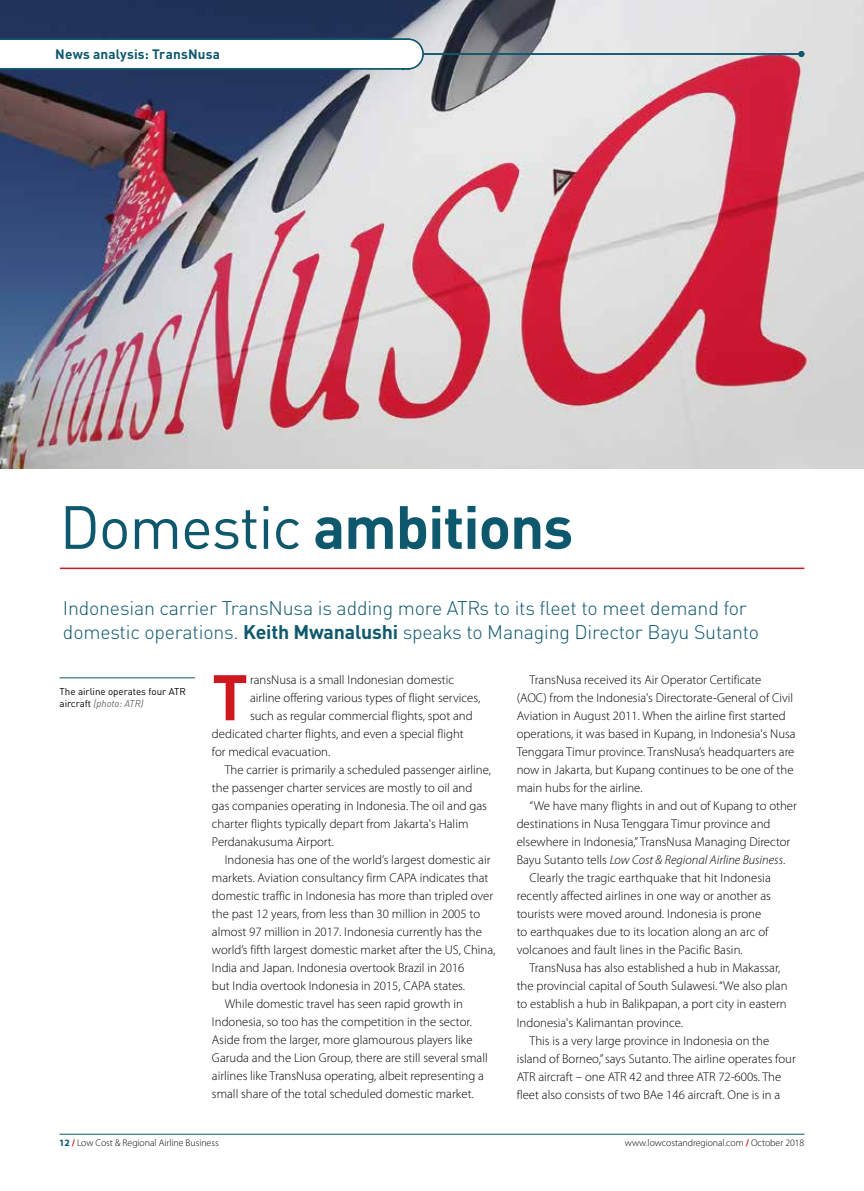
<style>
.page{position:relative;width:864px;height:1191px;background:#fff}
.page>*{position:absolute;margin:0;border:0;box-sizing:border-box;transform-origin:0 0}
.t1{font:700 63.3px "DIN Pro";color:#ce171e}
.t2{font:700 60px "DIN Pro";letter-spacing:-.02em;color:#0e586e}
.t3{font:300 19.5px/24px "DIN Pro";letter-spacing:-.01em;color:#0e586e}
.t4{font:700 13.5px "DIN Pro";letter-spacing:.015em;color:#0e586e}
.t5{font:300 12.75px/18px "Myriad Pro";color:#000}
.t6{font:italic 300 12.75px "Myriad Pro";color:#000}
.t7{font:300 9.75px "Myriad Pro";color:#000}
.t8{font:9.75px/12px "DIN Pro";color:#000}
.s1{font-weight:400}
.s2{font-weight:700}
.s3{font-style:italic;color:#636466}
.s4{font-style:normal}
.s5{font-weight:700;color:#0e586e}
.s6{font-weight:700;color:#ce171e}
</style>
<div class="page">
<img style="left:0;top:0;width:863px;height:469px">
<hr style="left:422px;top:53px;width:379px;height:2px;background:#0e586e">
<svg style="left:0;top:38px;width:424px;height:32px"></svg>
<svg style="left:798px;top:51px;width:6px;height:6px"></svg>
<hr style="left:60px;top:1134px;width:744px;height:1px;background:#0e586e">
<hr style="left:60px;top:567px;width:744px;height:2px;background:#ce171e">
<hr style="left:60px;top:677px;width:135px;height:1px;background:#0e586e">
<p class="t4" style="left:55px;top:43px;width:112px">Feature title here</p>
<p class="t4" style="left:55px;top:43px;width:166px">News analysis: TransNusa</p>
<h2 class="t2" style="left:60px;top:477px;width:515px"><span class="s1">Domestic</span> ambitions</h2>
<h3 class="t3" style="left:63px;top:594px;width:697px">Indonesian carrier TransNusa is adding more ATRs to its fleet to meet demand for domestic operations. <span class="s2">Keith Mwanalushi</span> speaks to Managing Director Bayu Sutanto</h3>
<p class="t8" style="left:60px;top:684px;width:128px">The airline operates four ATR aircraft <span class="s3">(photo: ATR)</span></p>
<h1 class="t1" style="left:212px;top:644px;width:38px">T</h1>
<p class="t5" style="left:250px;top:671px;width:206px">ransNusa is a small Indonesian domestic</p>
<p class="t5" style="left:250px;top:689px;width:231px">airline offering various types of flight services,</p>
<p class="t5" style="left:250px;top:707px;width:224px">such as regular commercial flights, spot and</p>
<p class="t5" style="left:212px;top:725px;width:253px">dedicated charter flights, and even a special flight</p>
<p class="t5" style="left:212px;top:743px;width:120px">for medical evacuation.</p>
<p class="t5" style="left:225px;top:761px;width:268px">The carrier is primarily a scheduled passenger airline,</p>
<p class="t5" style="left:212px;top:779px;width:262px">the passenger charter services are mostly to oil and</p>
<p class="t5" style="left:212px;top:797px;width:276px">gas companies operating in Indonesia. The oil and gas</p>
<p class="t5" style="left:212px;top:815px;width:258px">charter flights typically depart from Jakarta's Halim</p>
<p class="t5" style="left:212px;top:833px;width:124px">Perdanakusuma Airport.</p>
<p class="t5" style="left:225px;top:851px;width:267px">Indonesia has one of the world’s largest domestic air</p>
<p class="t5" style="left:212px;top:869px;width:278px">markets. Aviation consultancy firm CAPA indicates that</p>
<p class="t5" style="left:212px;top:887px;width:282px">domestic traffic in Indonesia has more than tripled over</p>
<p class="t5" style="left:212px;top:905px;width:269px">the past 12 years, from less than 30 million in 2005 to</p>
<p class="t5" style="left:212px;top:923px;width:271px">almost 97 million in 2017. Indonesia currently has the</p>
<p class="t5" style="left:212px;top:941px;width:285px">world’s fifth largest domestic market after the US, China,</p>
<p class="t5" style="left:212px;top:959px;width:254px">India and Japan. Indonesia overtook Brazil in 2016</p>
<p class="t5" style="left:212px;top:977px;width:254px">but India overtook Indonesia in 2015, CAPA states.</p>
<p class="t5" style="left:225px;top:995px;width:239px">While domestic travel has seen rapid growth in</p>
<p class="t5" style="left:212px;top:1013px;width:261px">Indonesia, so too has the competition in the sector.</p>
<p class="t5" style="left:212px;top:1031px;width:262px">Aside from the larger, more glamourous players like</p>
<p class="t5" style="left:212px;top:1049px;width:277px">Garuda and the Lion Group, there are still several small</p>
<p class="t5" style="left:212px;top:1067px;width:273px">airlines like TransNusa operating, albeit representing a</p>
<p class="t5" style="left:212px;top:1085px;width:263px">small share of the total scheduled domestic market.</p>
<p class="t5" style="left:516px;top:671px;width:280px;text-indent:13px">TransNusa received its Air Operator Certificate<br>(AOC) from the Indonesia's Directorate-General of Civil Aviation in August 2011. When the airline first started operations, it was based in Kupang, in Indonesia's Nusa Tenggara Timur province. TransNusa’s headquarters are now in Jakarta, but Kupang continues to be one of the main hubs for the airline.</p>
<p class="t5" style="left:529px;top:797px;width:269px">“We have many flights in and out of Kupang to other</p>
<p class="t5" style="left:516px;top:815px;width:255px">destinations in Nusa Tenggara Timur province and</p>
<p class="t5" style="left:516px;top:833px;width:275px">elsewhere in Indonesia,” TransNusa Managing Director</p>
<p class="t6" style="left:516px;top:852px;width:270px"><span class="s4">Bayu Sutanto tells</span> Low Cost &amp; Regional Airline Business<span class="s4">.</span></p>
<p class="t5" style="left:529px;top:869px;width:243px">Clearly the tragic earthquake that hit Indonesia</p>
<p class="t5" style="left:516px;top:887px;width:256px">recently affected airlines in one way or another as</p>
<p class="t5" style="left:516px;top:905px;width:246px">tourists were moved around. Indonesia is prone</p>
<p class="t5" style="left:516px;top:923px;width:253px">to earthquakes due to its location along an arc of</p>
<p class="t5" style="left:516px;top:941px;width:227px">volcanoes and fault lines in the Pacific Basin.</p>
<p class="t5" style="left:529px;top:959px;width:252px">TransNusa has also established a hub in Makassar,</p>
<p class="t5" style="left:516px;top:977px;width:272px">the provincial capital of South Sulawesi. “We also plan</p>
<p class="t5" style="left:516px;top:995px;width:271px">to establish a hub in Balikpapan, a port city in eastern</p>
<p class="t5" style="left:516px;top:1013px;width:168px">Indonesia's Kalimantan province.</p>
<p class="t5" style="left:529px;top:1031px;width:241px">This is a very large province in Indonesia on the</p>
<p class="t5" style="left:516px;top:1049px;width:280px">island of Borneo,” says Sutanto. The airline operates four</p>
<p class="t5" style="left:516px;top:1067px;width:266px">ATR aircraft – one ATR 42 and three ATR 72-600s. The</p>
<p class="t5" style="left:516px;top:1085px;width:265px">fleet also consists of two BAe 146 aircraft. One is in a</p>
<p class="t7" style="left:59px;top:1136px;width:161px"><span class="s5">12</span> <span class="s6">/</span> Low Cost &amp; Regional Airline Business</p>
<p class="t7" style="left:624px;top:1136px;width:181px">www.lowcostandregional.com <span class="s6">/</span> October 2018</p>
</div>
